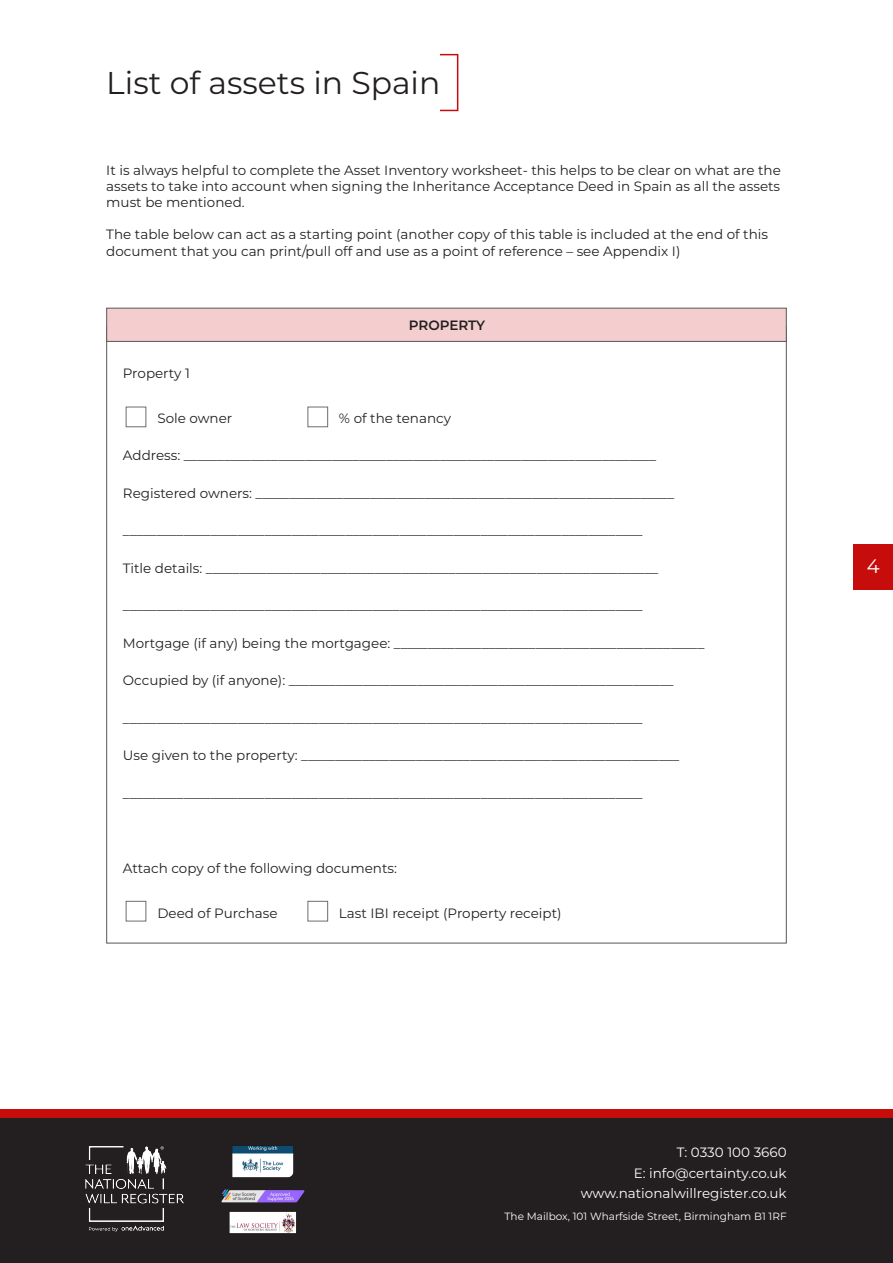
<style>
.page{position:relative;width:893px;height:1263px;background:#fff}
.page>*{position:absolute;margin:0;border:0;box-sizing:border-box;transform-origin:0 0}
.page_number{font:31.5px "Montserrat";color:#231f20}
.t1{font:19.5px "Montserrat";color:#fff}
.page_number-2{font:13.5px/16.2px "Montserrat";color:#231f20;text-align:justify}
.t2{font:13.5px/20.4px "Montserrat";color:#fff;text-align:right}
.page_number-3{font:600 13.5px "Montserrat";letter-spacing:-.01em;color:#231f20}
.t3{font:10.5px "Montserrat";color:#fff}
</style>
<div class="page">
<div style="left:854px;top:544px;width:39px;height:45px;background:#c70c0c"></div>
<div style="left:0;top:1117px;width:893px;height:146px;background:#231f20"></div>
<div style="left:0;top:1109px;width:893px;height:8px;background:#c70c0c"></div>
<div style="left:348px;top:54px;width:110px;height:57px;border:2px solid #c70c0c"></div>
<div style="left:322px;top:36px;width:117px;height:87px;background:#fff"></div>
<div style="left:106px;top:327px;width:681px;height:616px;background:#fff;border:1px solid #57585a"></div>
<div style="left:106px;top:308px;width:681px;height:34px;background:#f4cece;border:1px solid #57585a"></div>
<div style="left:126px;top:407px;width:20px;height:20px;border:1px solid #6c6d70"></div>
<div style="left:126px;top:901px;width:20px;height:20px;border:1px solid #6c6d70"></div>
<div style="left:308px;top:407px;width:20px;height:20px;border:1px solid #6c6d70"></div>
<div style="left:308px;top:901px;width:20px;height:20px;border:1px solid #6c6d70"></div>
<img style="left:85px;top:1145px;width:220px;height:89px">
<p class="page_number" style="left:106px;top:61px;width:336px">List of assets in Spain</p>
<p class="page_number-2" style="left:106px;top:161px;width:676px">It is always helpful to complete the Asset Inventory worksheet- this helps to be clear on what are the assets to take into account when signing the Inheritance Acceptance Deed in Spain as all the assets must be mentioned.</p>
<p class="page_number-2" style="left:106px;top:226px;width:663px">The table below can act as a starting point (another copy of this table is included at the end of this document that you can print/pull off and use as a point of reference – see Appendix I)</p>
<p class="page_number-3" style="left:409px;top:315px;width:78px">PROPERTY</p>
<p class="page_number-2" style="left:123px;top:364px;width:69px">Property 1</p>
<p class="page_number-2" style="left:157px;top:409px;width:76px">Sole owner</p>
<p class="page_number-2" style="left:339px;top:409px;width:114px">% of the tenancy</p>
<p class="page_number-2" style="left:123px;top:447px;width:535px">Address: ______________________________________________________________________</p>
<p class="page_number-2" style="left:123px;top:484px;width:553px">Registered owners: ______________________________________________________________</p>
<p class="page_number-2" style="left:123px;top:522px;width:521px">_____________________________________________________________________________</p>
<p class="page_number-2" style="left:123px;top:559px;width:537px">Title details: ___________________________________________________________________</p>
<p class="page_number-2" style="left:123px;top:597px;width:521px">_____________________________________________________________________________</p>
<p class="page_number-2" style="left:123px;top:634px;width:583px">Mortgage (if any) being the mortgagee: ______________________________________________</p>
<p class="page_number-2" style="left:123px;top:672px;width:552px">Occupied by (if anyone): _________________________________________________________</p>
<p class="page_number-2" style="left:123px;top:709px;width:521px">_____________________________________________________________________________</p>
<p class="page_number-2" style="left:123px;top:747px;width:558px">Use given to the property: ________________________________________________________</p>
<p class="page_number-2" style="left:123px;top:784px;width:521px">_____________________________________________________________________________</p>
<p class="page_number-2" style="left:123px;top:859px;width:276px">Attach copy of the following documents:</p>
<p class="page_number-2" style="left:157px;top:904px;width:122px">Deed of Purchase</p>
<p class="page_number-2" style="left:339px;top:904px;width:224px">Last IBI receipt (Property receipt)</p>
<h2 class="t1" style="left:867px;top:553px;width:14px">4</h2>
<p class="t2" style="left:581px;top:1142px;width:207px">T: 0330 100 3660<br>E: info@certainty.co.uk www.nationalwillregister.co.uk</p>
<p class="t3" style="left:505px;top:1208px;width:284px">The Mailbox, 101 Wharfside Street, Birmingham B1 1RF</p>
</div>
